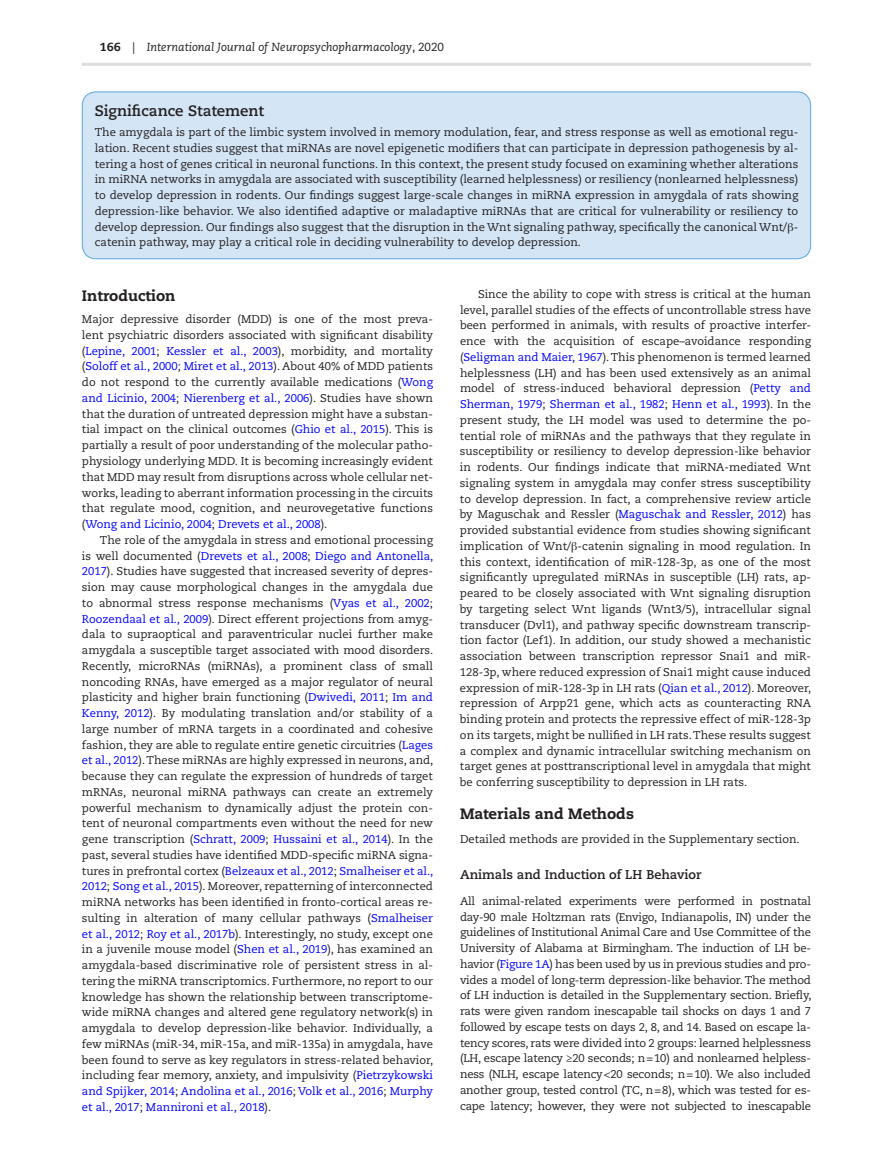
<style>
.page{position:relative;width:893px;height:1174px;background:#fff}
.page>*{position:absolute;margin:0;border:0;box-sizing:border-box;transform-origin:0 0}
.t1{font:800 15px "Caecilia LT Std";color:#231f20}
.t2{font:700 15px "Caecilia LT Std";color:#231f20}
.t3{font:700 12.75px "Caecilia LT Std";color:#231f20}
.t4{font:italic 11.7px "Caecilia LT Std";color:#231f20}
.t5{font:11.25px/15.8px "Caecilia LT Std";color:#231f20;text-align:justify}
.s1{font-weight:800;font-style:normal}
.s2{font-style:normal}
.s3{font-family:"Gandhari Unicode"}
.s4{color:#00f}
</style>
<div class="page">
<hr style="left:82px;top:63px;width:729px;height:3px;background:#dcdddf">
<div style="left:82px;top:92px;width:729px;height:167px;background:#d4e5f5;border-radius:14px"></div>
<div style="left:82px;top:91px;width:729px;height:168px;border:1px solid #5ba8dc;border-radius:14px"></div>
<p class="t4" style="left:100px;top:40px;width:346px"><span class="s1">166</span> <span class="s2">|</span> International Journal of Neuropsychopharmacology<span class="s2">, 2020</span></p>
<h1 class="t2" style="left:95px;top:102px;width:171px">Significance Statement</h1>
<p class="t5" style="left:95px;top:124px;width:705px">The amygdala is part of the limbic system involved in memory modulation, fear, and stress response as well as emotional regu&shy;lation. Recent studies suggest that miRNAs are novel epigenetic modifiers that can participate in depression pathogenesis by al&shy;tering a host of genes critical in neuronal functions. In this context, the present study focused on examining whether alterations in miRNA networks in amygdala are associated with susceptibility (learned helplessness) or resiliency (nonlearned helplessness) to develop depression in rodents. Our findings suggest large-scale changes in miRNA expression in amygdala of rats showing depression-like behavior. We also identified adaptive or maladaptive miRNAs that are critical for vulnerability or resiliency to develop depression. Our findings also suggest that the disruption in the Wnt signaling pathway, specifically the canonical Wnt/<span class="s3">β&shy;</span>catenin pathway, may play a critical role in deciding vulnerability to develop depression.</p>
<h1 class="t1" style="left:82px;top:286px;width:95px">Introduction</h1>
<p class="t5" style="left:82px;top:312px;width:353px">Major depressive disorder (MDD) is one of the most preva&shy;lent psychiatric disorders associated with significant disability (<span class="s4">Lepine, 2001</span>; <span class="s4">Kessler et al., 2003</span>), morbidity, and mortality (<span class="s4">Soloff et al., 2000</span>; <span class="s4">Miret et al., 2013</span>). About 40% of MDD patients do not respond to the currently available medications (<span class="s4">Wong and Licinio, 2004</span>; <span class="s4">Nierenberg et al., 2006</span>). Studies have shown that the duration of untreated depression might have a substan&shy;tial impact on the clinical outcomes (<span class="s4">Ghio et al., 2015</span>). This is partially a result of poor understanding of the molecular patho&shy;physiology underlying MDD. It is becoming increasingly evident that MDD may result from disruptions across whole cellular net&shy;works, leading to aberrant information processing in the circuits that regulate mood, cognition, and neurovegetative functions (<span class="s4">Wong and Licinio, 2004</span>; <span class="s4">Drevets et al., 2008</span>).</p>
<p class="t5" style="left:82px;top:532px;width:353px;text-indent:18px">The role of the amygdala in stress and emotional processing is well documented (<span class="s4">Drevets et al., 2008</span>; <span class="s4">Diego and Antonella, 2017</span>). Studies have suggested that increased severity of depres&shy;sion may cause morphological changes in the amygdala due to abnormal stress response mechanisms (<span class="s4">Vyas et al., 2002</span>; <span class="s4">Roozendaal et al., 2009</span>). Direct efferent projections from amyg&shy;dala to supraoptical and paraventricular nuclei further make amygdala a susceptible target associated with mood disorders.<br>Recently, microRNAs (miRNAs), a prominent class of small noncoding RNAs, have emerged as a major regulator of neural plasticity and higher brain functioning (<span class="s4">Dwivedi, 2011</span>; <span class="s4">Im and Kenny, 2012</span>). By modulating translation and/or stability of a large number of mRNA targets in a coordinated and cohesive fashion, they are able to regulate entire genetic circuitries (<span class="s4">Lages et al., 2012</span>). These miRNAs are highly expressed in neurons, and, because they can regulate the expression of hundreds of target mRNAs, neuronal miRNA pathways can create an extremely powerful mechanism to dynamically adjust the protein con&shy;tent of neuronal compartments even without the need for new gene transcription (<span class="s4">Schratt, 2009</span>; <span class="s4">Hussaini et al., 2014</span>). In the past, several studies have identified MDD-specific miRNA signa&shy;tures in prefrontal cortex (<span class="s4">Belzeaux et al., 2012</span>; <span class="s4">Smalheiser et al., 2012</span>; <span class="s4">Song et al., 2015</span>). Moreover, repatterning of interconnected miRNA networks has been identified in fronto-cortical areas re&shy;sulting in alteration of many cellular pathways (<span class="s4">Smalheiser et al., 2012</span>; <span class="s4">Roy et al., 2017b</span>). Interestingly, no study, except one in a juvenile mouse model (<span class="s4">Shen et al., 2019</span>), has examined an amygdala-based discriminative role of persistent stress in al&shy;tering the miRNA transcriptomics. Furthermore, no report to our knowledge has shown the relationship between transcriptome&shy;wide miRNA changes and altered gene regulatory network(s) in amygdala to develop depression-like behavior. Individually, a few miRNAs (miR-34, miR-15a, and miR-135a) in amygdala, have been found to serve as key regulators in stress-related behavior, including fear memory, anxiety, and impulsivity (<span class="s4">Pietrzykowski and Spijker, 2014</span>; <span class="s4">Andolina et al., 2016</span>; <span class="s4">Volk et al., 2016</span>; <span class="s4">Murphy et al., 2017</span>; <span class="s4">Mannironi et al., 2018</span>).</p>
<p class="t5" style="left:460px;top:286px;width:353px;text-indent:18px">Since the ability to cope with stress is critical at the human level, parallel studies of the effects of uncontrollable stress have been performed in animals, with results of proactive interfer&shy;ence with the acquisition of escape–avoidance responding (<span class="s4">Seligman and Maier, 1967</span>). This phenomenon is termed learned helplessness (LH) and has been used extensively as an animal model of stress-induced behavioral depression (<span class="s4">Petty and Sherman, 1979</span>; <span class="s4">Sherman et al., 1982</span>; <span class="s4">Henn et al., 1993</span>). In the present study, the LH model was used to determine the po&shy;tential role of miRNAs and the pathways that they regulate in susceptibility or resiliency to develop depression-like behavior in rodents. Our findings indicate that miRNA-mediated Wnt signaling system in amygdala may confer stress susceptibility to develop depression. In fact, a comprehensive review article by Maguschak and Ressler (<span class="s4">Maguschak and Ressler, 2012</span>) has provided substantial evidence from studies showing significant implication of Wnt/<span class="s3">β</span>-catenin signaling in mood regulation. In this context, identification of miR-128-3p, as one of the most significantly upregulated miRNAs in susceptible (LH) rats, ap&shy;peared to be closely associated with Wnt signaling disruption by targeting select Wnt ligands (Wnt3/5), intracellular signal transducer (Dvl1), and pathway specific downstream transcrip&shy;tion factor (Lef1). In addition, our study showed a mechanistic association between transcription repressor Snai1 and miR-128-3p, where reduced expression of Snai1 might cause induced expression of miR-128-3p in LH rats (<span class="s4">Qian et al., 2012</span>). Moreover, repression of Arpp21 gene, which acts as counteracting RNA binding protein and protects the repressive effect of miR-128-3p on its targets, might be nullified in LH rats. These results suggest a complex and dynamic intracellular switching mechanism on target genes at posttranscriptional level in amygdala that might be conferring susceptibility to depression in LH rats.</p>
<h1 class="t1" style="left:460px;top:804px;width:176px">Materials and Methods</h1>
<p class="t5" style="left:460px;top:831px;width:341px">Detailed methods are provided in the Supplementary section.</p>
<p class="t3" style="left:460px;top:867px;width:243px">Animals and Induction of LH Behavior</p>
<p class="t5" style="left:460px;top:893px;width:353px">All animal-related experiments were performed in postnatal day-90 male Holtzman rats (Envigo, Indianapolis, IN) under the guidelines of Institutional Animal Care and Use Committee of the University of Alabama at Birmingham. The induction of LH be&shy;havior (<span class="s4">Figure 1A</span>) has been used by us in previous studies and pro&shy;vides a model of long-term depression-like behavior. The method of LH induction is detailed in the Supplementary section. Briefly, rats were given random inescapable tail shocks on days 1 and 7 followed by escape tests on days 2, 8, and 14. Based on escape la&shy;tency scores, rats were divided into 2 groups: learned helplessness (LH, escape latency ≥20 seconds; n=10) and nonlearned helpless&shy;ness (NLH, escape latency&lt;20 seconds; n=10). We also included another group, tested control (TC, n=8), which was tested for es&shy;cape latency; however, they were not subjected to inescapable</p>
</div>
